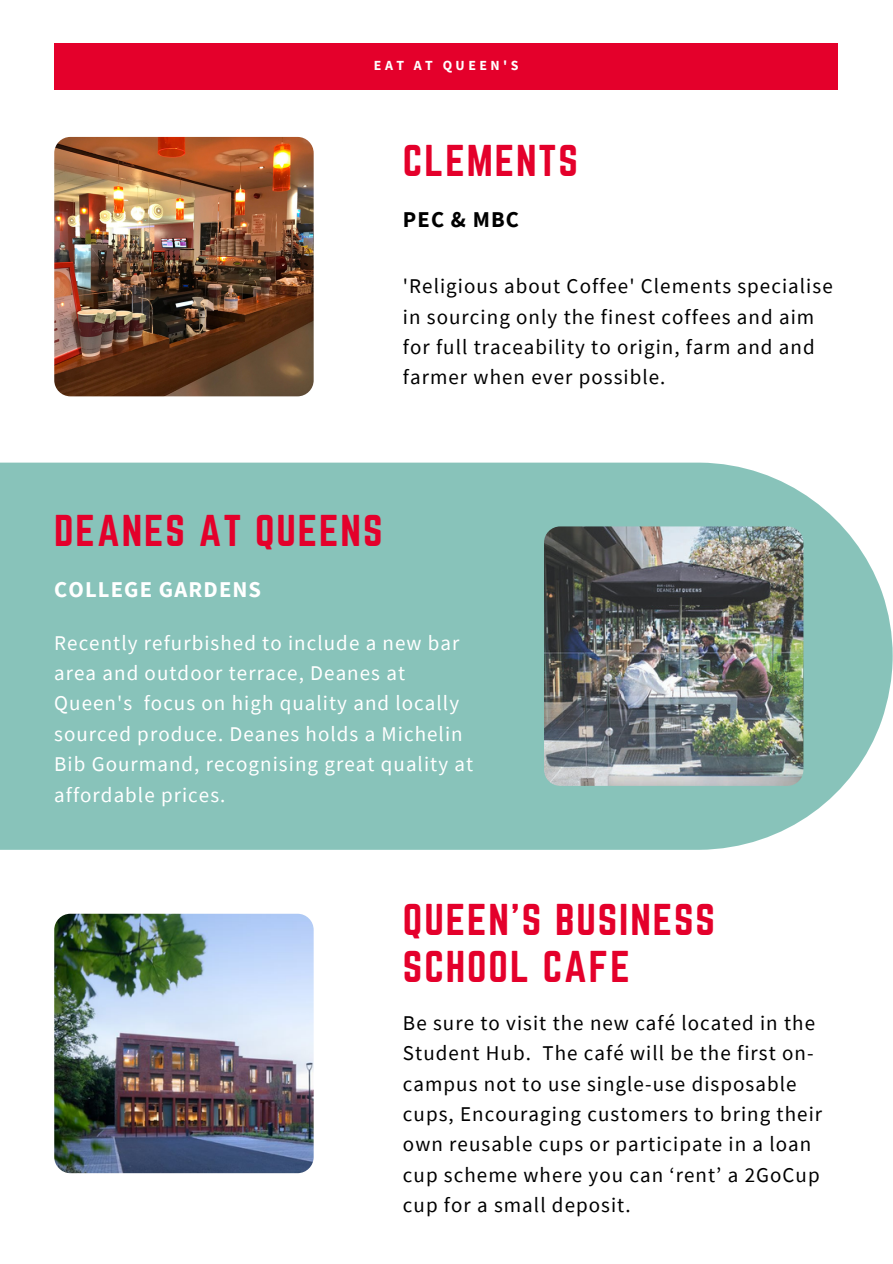
<style>
.page{position:relative;width:893px;height:1264px;background:#fff}
.page>*{position:absolute;margin:0;border:0;box-sizing:border-box;transform-origin:0 0}
.t1{font:38.85px/47.2px "Norwester";letter-spacing:.05em;color:#e4002b}
.t2{font:700 22.65px "Source Sans Pro";letter-spacing:.05em;color:#fff}
.t3{font:700 22.65px "Source Sans Pro";letter-spacing:.05em;color:#000}
.t4{font:21px/30.3px "Source Sans Pro";letter-spacing:.05em;color:#000}
.t5{font:21px/30.3px "Source Sans Pro";letter-spacing:.05em;color:#fff}
.t6{font:700 13.8px "Source Sans Pro";letter-spacing:.25em;color:#fff}
</style>
<div class="page">
<div style="left:54px;top:44px;width:784px;height:46px;background:#e4002b"></div>
<img style="left:54px;top:137px;width:259px;height:259px;border-radius:16px">
<img style="left:54px;top:913px;width:259px;height:260px;border-radius:16px">
<div style="left:0;top:462px;width:892px;height:387px;background:#88c3ba"></div>
<img style="left:544px;top:526px;width:259px;height:259px;border-radius:16px">
<p class="t6" style="left:374px;top:57px;width:146px">EAT AT QUEEN'S</p>
<p class="t1" style="left:403px;top:136px;width:176px">CLEMENTS</p>
<p class="t3" style="left:403px;top:204px;width:118px">PEC &amp; MBC</p>
<p class="t4" style="left:403px;top:270px;width:431px">'Religious about Coffee' Clements specialise in sourcing only the finest coffees and aim for full traceability to origin, farm and and farmer when ever possible.</p>
<p class="t1" style="left:54px;top:507px;width:330px">DEANES AT QUEENS</p>
<p class="t2" style="left:54px;top:575px;width:208px">COLLEGE GARDENS</p>
<p class="t5" style="left:54px;top:627px;width:420px">Recently refurbished to include a new bar area and outdoor terrace, Deanes at Queen's focus on high quality and locally sourced produce. Deanes holds a Michelin Bib Gourmand, recognising great quality at affordable prices.</p>
<p class="t1" style="left:403px;top:895px;width:313px">QUEEN’S BUSINESS<br>SCHOOL CAFE</p>
<p class="t4" style="left:403px;top:1007px;width:420px">Be sure to visit the new café located in the Student Hub. The café will be the first on&shy;campus not to use single-use disposable cups, Encouraging customers to bring their own reusable cups or participate in a loan cup scheme where you can ‘rent’ a 2GoCup cup for a small deposit.</p>
</div>
